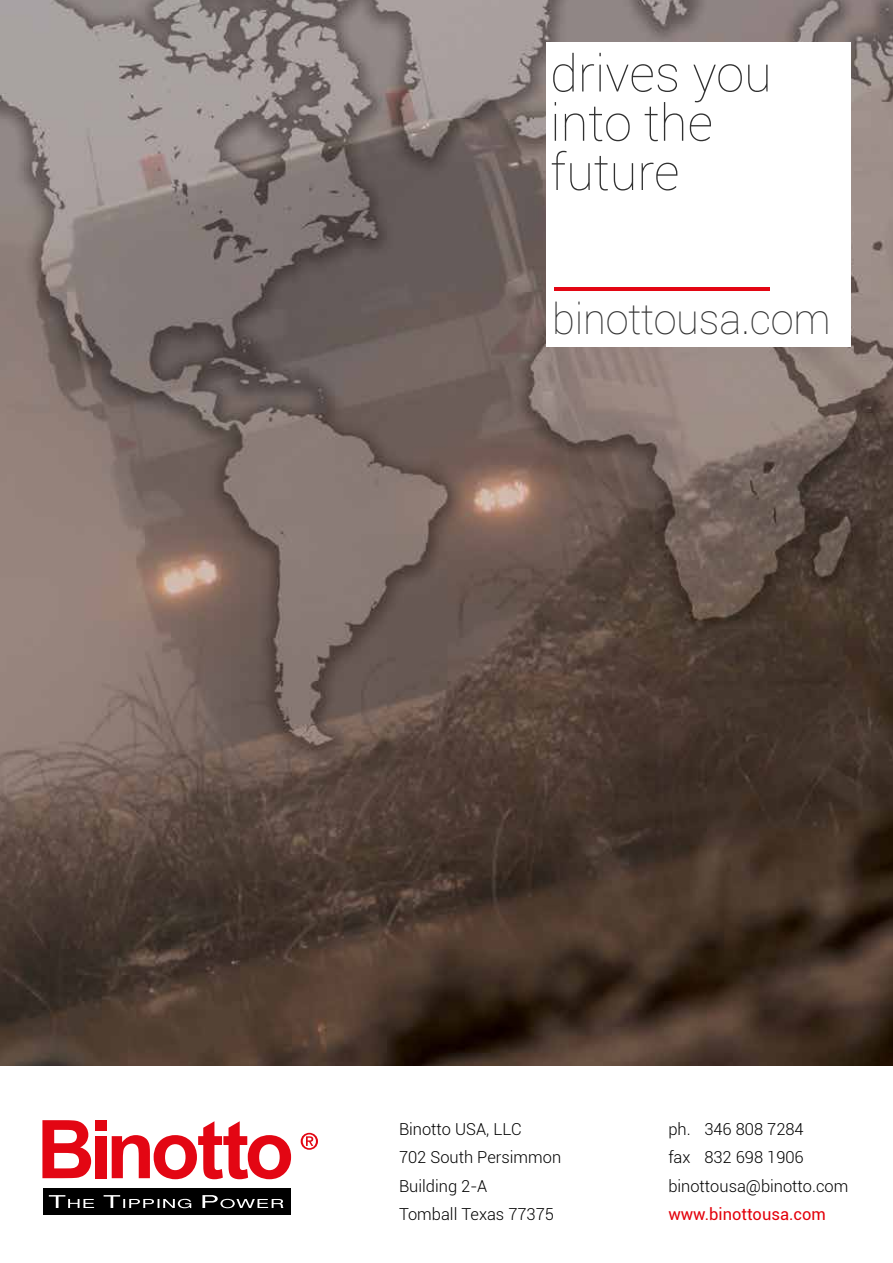
<style>
.page{position:relative;width:893px;height:1263px;background:#fff}
.page>*{position:absolute;margin:0;border:0;box-sizing:border-box;transform-origin:0 0}
.t1{font:100 50.7px/49.2px "Roboto";color:#313131}
.t2{font:100 42.45px "Roboto";letter-spacing:-.005em;color:#313131}
.t3{font:300 16.5px/28.5px "Roboto";color:#000}
.t4{font:16.5px "Roboto";color:#e3000b}
</style>
<div class="page">
<img style="left:0;top:0;width:893px;height:1065px">
<div style="left:546px;top:43px;width:305px;height:304px;background:#fff"></div>
<hr style="left:554px;top:287px;width:216px;height:4px;background:#e30613">
<svg style="left:42px;top:1120px;width:49px;height:58px"></svg>
<div style="left:95px;top:1120px;width:11px;height:10px;background:#e30613"></div>
<div style="left:95px;top:1136px;width:11px;height:42px;background:#e30613"></div>
<svg style="left:112px;top:1121px;width:179px;height:58px"></svg>
<div style="left:43px;top:1188px;width:247px;height:27px;background:#000"></div>
<svg style="left:301px;top:1133px;width:17px;height:17px"></svg>
<svg style="left:49px;top:1195px;width:235px;height:13px"></svg>
<h1 class="t1" style="left:550px;top:47px;width:223px">drives you into the future</h1>
<h2 class="t2" style="left:552px;top:290px;width:280px">binottousa.com</h2>
<p class="t3" style="left:399px;top:1114px;width:164px">Binotto USA, LLC<br>702 South Persimmon<br>Building 2-A<br>Tomball Texas 77375</p>
<p class="t3" style="left:668px;top:1114px;width:182px">ph. 346 808 7284<br>fax 832 698 1906 binottousa@binotto.com</p>
<p class="t4" style="left:668px;top:1203px;width:159px">www.binottousa.com</p>
</div>
